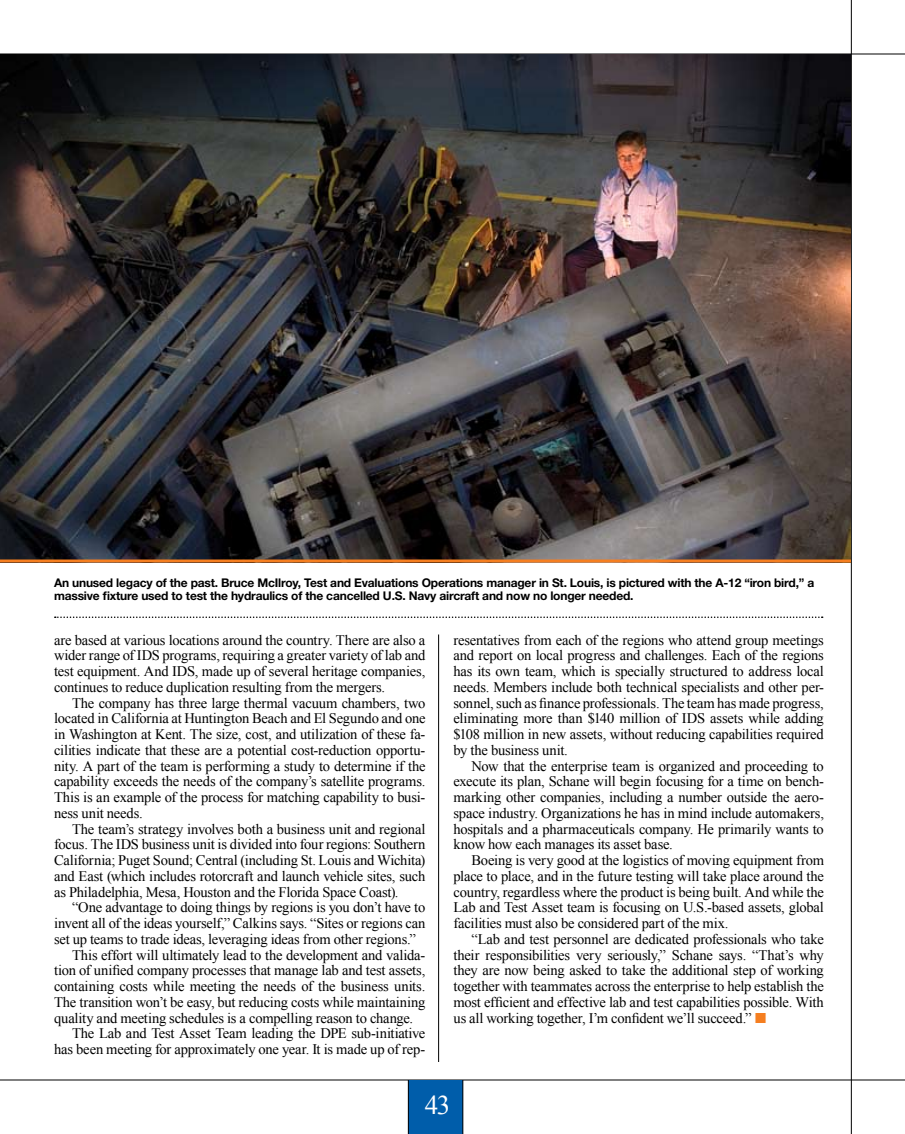
<style>
.page{position:relative;width:905px;height:1134px;background:#fff}
.page>*{position:absolute;margin:0;border:0;box-sizing:border-box;transform-origin:0 0}
.t1{font:27px "Times New Roman";color:#fff}
.t2{font:14.55px/15.8px "Times New Roman";letter-spacing:-.015em;color:#000;text-align:justify}
.t3{font:700 12px/13.5px "Helvetica Neue";letter-spacing:-.015em;color:#000}
.s1{color:#f57e20}
</style>
<div class="page">
<hr style="left:0;top:54px;width:904px;height:1px;background:#000">
<hr style="left:0;top:1080px;width:904px;height:1px;background:#000">
<hr style="left:850px;top:0;width:1px;height:1134px;background:#000">
<div style="left:408px;top:1080px;width:54px;height:54px;background:#005daa"></div>
<hr style="left:408px;top:1080px;width:1px;height:54px;background:#000">
<hr style="left:462px;top:1080px;width:1px;height:54px;background:#000">
<img style="left:0;top:54px;width:850px;height:506px">
<svg style="left:55px;top:616px;width:767px;height:2px"></svg>
<hr style="left:438px;top:634px;width:1px;height:428px;background:#000">
<hr style="left:0;top:560px;width:850px;height:2px;background:#f57e20">
<p class="t3" style="left:54px;top:576px;width:761px">An unused legacy of the past. Bruce McIlroy, Test and Evaluations Operations manager in St. Louis, is pictured with the A-12 “iron bird,” a massive fixture used to test the hydraulics of the cancelled U.S. Navy aircraft and now no longer needed.</p>
<p class="t2" style="left:54px;top:632px;width:373px">are based at various locations around the country. There are also a wider range of IDS programs, requiring a greater variety of lab and test equipment. And IDS, made up of several heritage companies, continues to reduce duplication resulting from the mergers.</p>
<p class="t2" style="left:54px;top:695px;width:373px;text-indent:18px">The company has three large thermal vacuum chambers, two located in California at Huntington Beach and El Segundo and one in Washington at Kent. The size, cost, and utilization of these fa&shy;cilities indicate that these are a potential cost-reduction opportu&shy;nity. A part of the team is performing a study to determine if the capability exceeds the needs of the company’s satellite programs.<br>This is an example of the process for matching capability to busi&shy;ness unit needs.</p>
<p class="t2" style="left:54px;top:821px;width:373px;text-indent:18px">The team’s strategy involves both a business unit and regional focus. The IDS business unit is divided into four regions: Southern California; Puget Sound; Central (including St. Louis and Wichita) and East (which includes rotorcraft and launch vehicle sites, such as Philadelphia, Mesa, Houston and the Florida Space Coast).</p>
<p class="t2" style="left:72px;top:899px;width:355px">“One advantage to doing things by regions is you don’t have to</p>
<p class="t2" style="left:54px;top:915px;width:373px">invent all of the ideas yourself,” Calkins says. “Sites or regions can</p>
<p class="t2" style="left:54px;top:931px;width:363px">set up teams to trade ideas, leveraging ideas from other regions.”</p>
<p class="t2" style="left:72px;top:947px;width:355px">This effort will ultimately lead to the development and valida-</p>
<p class="t2" style="left:54px;top:962px;width:373px">tion of unified company processes that manage lab and test assets,</p>
<p class="t2" style="left:54px;top:978px;width:373px">containing costs while meeting the needs of the business units.</p>
<p class="t2" style="left:54px;top:994px;width:373px">The transition won’t be easy, but reducing costs while maintaining</p>
<p class="t2" style="left:54px;top:1010px;width:361px">quality and meeting schedules is a compelling reason to change.</p>
<p class="t2" style="left:72px;top:1025px;width:355px">The Lab and Test Asset Team leading the DPE sub-initiative</p>
<p class="t2" style="left:54px;top:1041px;width:373px">has been meeting for approximately one year. It is made up of rep-</p>
<p class="t2" style="left:453px;top:632px;width:372px">resentatives from each of the regions who attend group meetings and report on local progress and challenges. Each of the regions has its own team, which is specially structured to address local needs. Members include both technical specialists and other per&shy;sonnel, such as finance professionals. The team has made progress, eliminating more than $140 million of IDS assets while adding $108 million in new assets, without reducing capabilities required by the business unit.</p>
<p class="t2" style="left:453px;top:758px;width:372px;text-indent:18px">Now that the enterprise team is organized and proceeding to execute its plan, Schane will begin focusing for a time on bench&shy;marking other companies, including a number outside the aero&shy;space industry. Organizations he has in mind include automakers, hospitals and a pharmaceuticals company. He primarily wants to know how each manages its asset base.</p>
<p class="t2" style="left:453px;top:852px;width:372px;text-indent:18px">Boeing is very good at the logistics of moving equipment from place to place, and in the future testing will take place around the country, regardless where the product is being built. And while the Lab and Test Asset team is focusing on U.S.-based assets, global facilities must also be considered part of the mix.</p>
<p class="t2" style="left:453px;top:931px;width:372px;text-indent:18px">“Lab and test personnel are dedicated professionals who take their responsibilities very seriously,” Schane says. “That’s why they are now being asked to take the additional step of working together with teammates across the enterprise to help establish the most efficient and effective lab and test capabilities possible. With us all working together, I’m confident we’ll succeed.” <span class="s1">■</span></p>
<h1 class="t1" style="left:424px;top:1089px;width:27px">43</h1>
</div>
